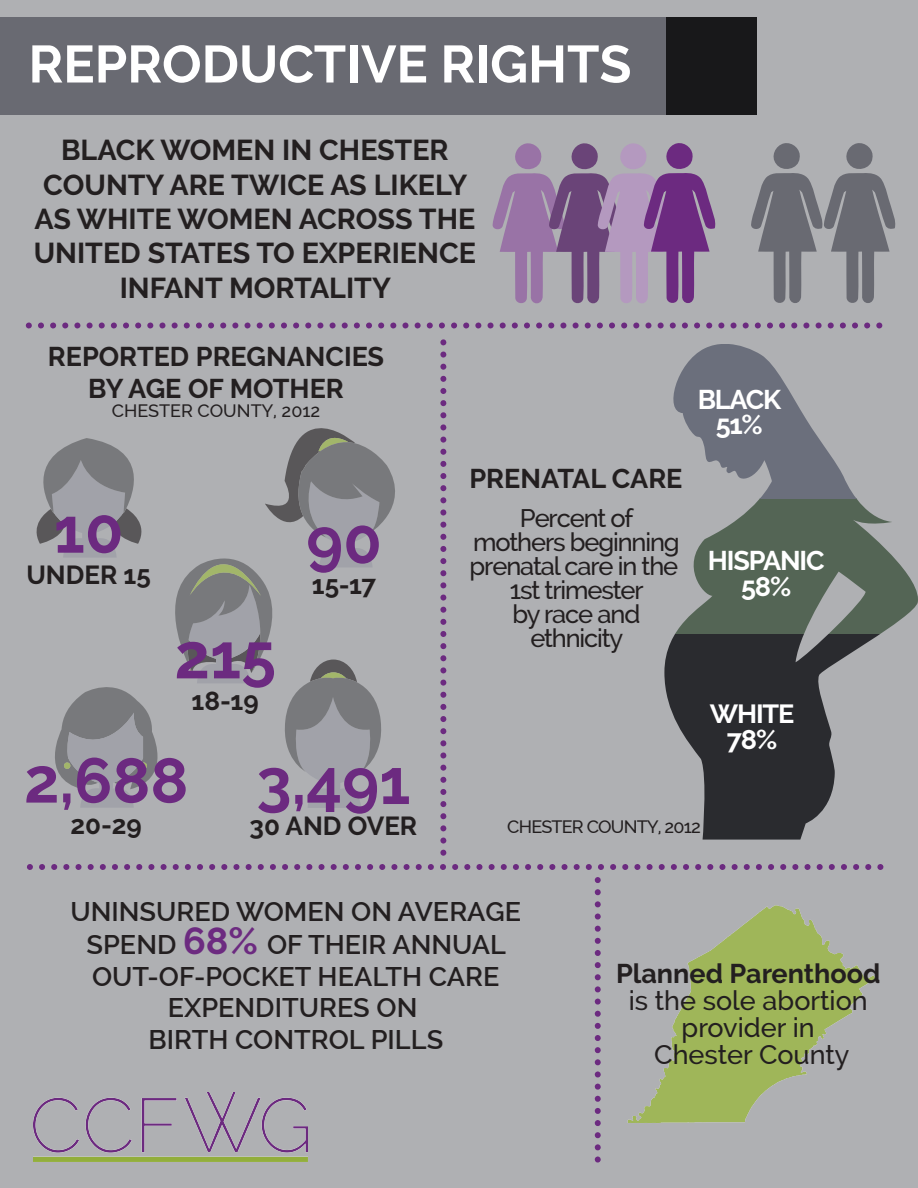
<style>
.page{position:relative;width:918px;height:1188px;background:#afb0b3}
.page>*{position:absolute;margin:0;border:0;box-sizing:border-box;transform-origin:0 0}
.t1{font:700 63px "Raleway";color:#6c2a80}
.t2{font:700 52.35px "Raleway";color:#fff}
.t3{font:700 28.65px/34.3px "Raleway";color:#231f20;text-align:center}
.t4{font:600 27px/31.8px "Raleway";color:#231f20;text-align:center}
.t5{font:500 27px/27px "Raleway";color:#231f20;text-align:center}
.t6{font:700 27px/31.5px "Raleway";color:#231f20;text-align:center}
.t7{font:700 27px/25.5px "Raleway";letter-spacing:-.045em;color:#fff;text-align:center}
.t8{font:700 26.25px "Raleway";letter-spacing:-.045em;color:#fff}
.t9{font:700 26.1px "Raleway";color:#231f20}
.t10{font:500 25.5px/24px "Raleway";letter-spacing:-.045em;color:#231f20;text-align:center}
.t11{font:500 18px "Raleway";letter-spacing:-.045em;color:#231f20}
.t12{font:500 18px "Raleway";color:#231f20}
.s1{font-weight:700;font-size:37.5px;color:#6c2a80}
.s2{font-weight:700}
</style>
<div class="page">
<div style="left:0;top:17px;width:665px;height:98px;background:#696a72"></div>
<div style="left:666px;top:17px;width:91px;height:98px;background:#18181a"></div>
<svg style="left:440px;top:342px;width:6px;height:514px"></svg>
<img style="left:33px;top:1092px;width:274px;height:69px">
<svg style="left:25px;top:322px;width:854px;height:7px"></svg>
<svg style="left:493px;top:143px;width:223px;height:161px"></svg>
<svg style="left:27px;top:864px;width:853px;height:6px"></svg>
<svg style="left:664px;top:634px;width:216px;height:206px;fill:#2a2b2f"></svg>
<svg style="left:675px;top:498px;width:243px;height:136px;fill:#546555"></svg>
<svg style="left:673px;top:344px;width:183px;height:154px;fill:#6b6f7c"></svg>
<svg style="left:751px;top:143px;width:145px;height:160px"></svg>
<svg style="left:37px;top:438px;width:104px;height:119px"></svg>
<svg style="left:175px;top:428px;width:220px;height:380px"></svg>
<svg style="left:55px;top:687px;width:103px;height:120px"></svg>
<div style="left:141px;top:762px;width:6px;height:7px;background:#a2b66a;border-radius:50%"></div>
<div style="left:64px;top:762px;width:6px;height:7px;background:#a2b66a;border-radius:50%"></div>
<img style="left:627px;top:905px;width:249px;height:218px">
<svg style="left:595px;top:880px;width:6px;height:281px"></svg>
<p class="t2" style="left:28px;top:34px;width:604px">REPRODUCTIVE RIGHTS</p>
<p class="t3" style="left:34px;top:133px;width:444px">BLACK WOMEN IN CHESTER<br>COUNTY ARE TWICE AS LIKELY<br>AS WHITE WOMEN ACROSS THE<br>UNITED STATES TO EXPERIENCE<br>INFANT MORTALITY</p>
<p class="t6" style="left:48px;top:341px;width:338px">REPORTED PREGNANCIES<br>BY AGE OF MOTHER</p>
<p class="t12" style="left:112px;top:401px;width:210px">CHESTER COUNTY, 2012</p>
<p class="t1" style="left:54px;top:495px;width:71px">10</p>
<p class="t9" style="left:26px;top:560px;width:126px">UNDER 15</p>
<p class="t1" style="left:174px;top:620px;width:103px">215</p>
<p class="t9" style="left:192px;top:686px;width:69px">18-19</p>
<p class="t1" style="left:306px;top:505px;width:77px">90</p>
<p class="t9" style="left:312px;top:570px;width:66px">15-17</p>
<p class="t6" style="left:469px;top:463px;width:215px">PRENATAL CARE</p>
<p class="t10" style="left:470px;top:506px;width:212px">Percent of mothers beginning prenatal care in the<br>1st trimester<br>by race and ethnicity</p>
<p class="t7" style="left:698px;top:387px;width:85px">BLACK<br>51%</p>
<p class="t7" style="left:708px;top:548px;width:118px">HISPANIC<br>58%</p>
<p class="t8" style="left:710px;top:699px;width:86px">WHITE</p>
<p class="t7" style="left:727px;top:727px;width:52px">78%</p>
<p class="t1" style="left:24px;top:744px;width:166px">2,688</p>
<p class="t9" style="left:71px;top:810px;width:73px">20-29</p>
<p class="t1" style="left:256px;top:746px;width:155px">3,491</p>
<p class="t9" style="left:250px;top:811px;width:169px">30 AND OVER</p>
<p class="t11" style="left:507px;top:816px;width:195px">CHESTER COUNTY, 2012</p>
<p class="t4" style="left:71px;top:896px;width:452px">UNINSURED WOMEN ON AVERAGE<br>SPEND <span class="s1">68%</span> OF THEIR ANNUAL<br>OUT-OF-POCKET HEALTH CARE<br>EXPENDITURES ON<br>BIRTH CONTROL PILLS</p>
<p class="t5" style="left:616px;top:960px;width:266px"><span class="s2">Planned Parenthood </span>is the sole abortion provider in<br>Chester County</p>
</div>
